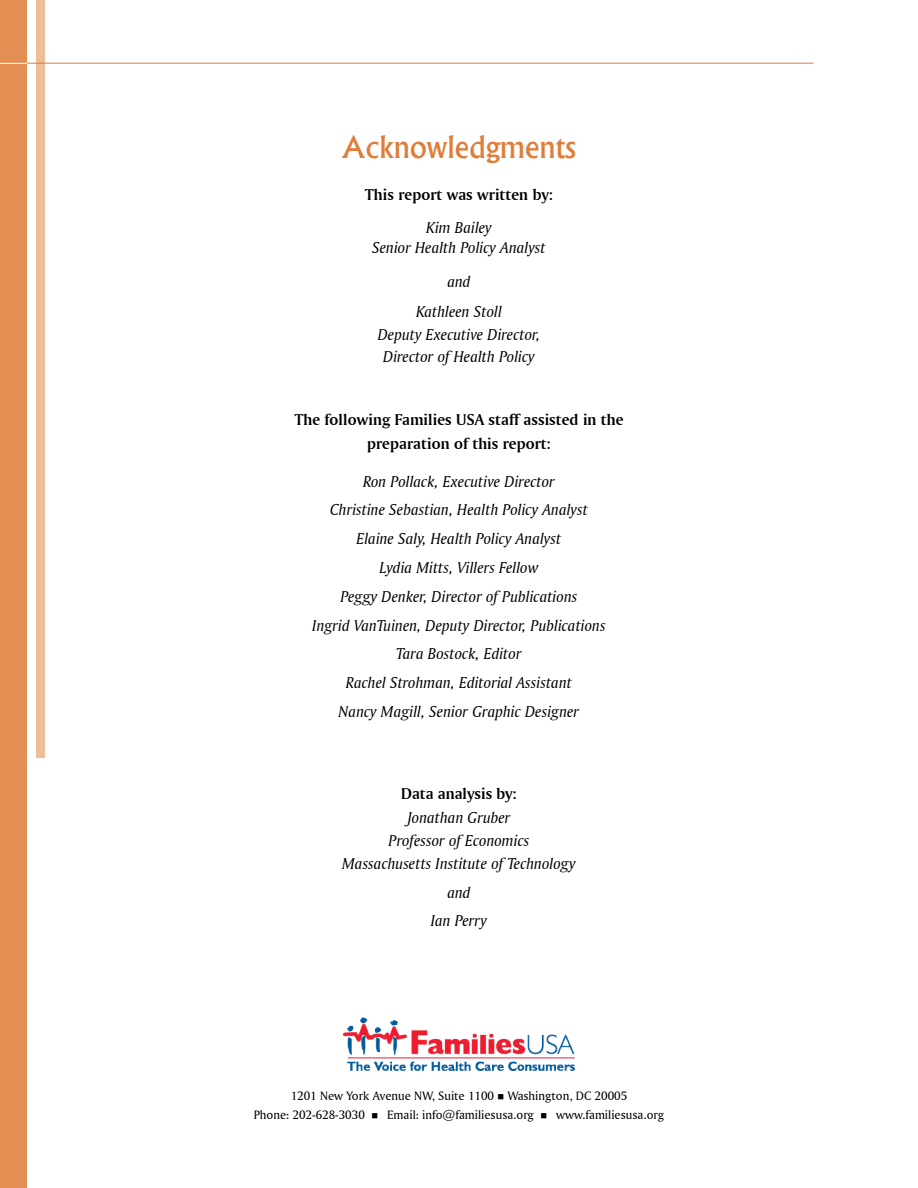
<style>
.page{position:relative;width:918px;height:1188px;background:#fff}
.page>*{position:absolute;margin:0;border:0;box-sizing:border-box;transform-origin:0 0}
.t1{font:500 30px "Albertus";color:#df7d39}
.t2{font:16.5px/28.8px "Amerigo BT Italic A";color:#000;text-align:center}
.t3{font:16.5px/24.3px "Amerigo BT Bold A";letter-spacing:.005em;color:#000;text-align:center}
.t4{font:12.75px/19.8px "Amerigo BT Roman A";color:#000;text-align:center}
</style>
<div class="page">
<div style="left:36px;top:0;width:9px;height:758px;background:#efbe99"></div>
<div style="left:0;top:0;width:27px;height:1188px;background:#e38e52"></div>
<svg style="left:0;top:63px;width:27px;height:1px"></svg>
<hr style="left:27px;top:63px;width:787px;height:1px;background:#df7d39">
<img style="left:344px;top:1017px;width:230px;height:54px">
<h1 class="t1" style="left:342px;top:128px;width:235px">Acknowledgments</h1>
<p class="t3" style="left:365px;top:182px;width:190px">This report was written by:</p>
<p class="t2" style="left:372px;top:218px;width:175px;line-height:19.8px">Kim Bailey<br>Senior Health Policy Analyst</p>
<p class="t2" style="left:416px;top:266px;width:87px;line-height:30.3px">and<br>Kathleen Stoll</p>
<p class="t2" style="left:378px;top:322px;width:164px;line-height:22.8px">Deputy Executive Director,<br>Director of Health Policy</p>
<p class="t3" style="left:294px;top:407px;width:331px">The following Families USA staff assisted in the preparation of this report:</p>
<p class="t2" style="left:312px;top:466px;width:295px">Ron Pollack, Executive Director<br>Christine Sebastian, Health Policy Analyst Elaine Saly, Health Policy Analyst<br>Lydia Mitts, Villers Fellow<br>Peggy Denker, Director of Publications<br>Ingrid VanTuinen, Deputy Director, Publications Tara Bostock, Editor<br>Rachel Strohman, Editorial Assistant<br>Nancy Magill, Senior Graphic Designer</p>
<p class="t3" style="left:401px;top:781px;width:117px">Data analysis by:</p>
<p class="t2" style="left:342px;top:806px;width:235px;line-height:22.8px">Jonathan Gruber<br>Professor of Economics<br>Massachusetts Institute of Technology</p>
<p class="t2" style="left:431px;top:877px;width:58px">and<br>Ian Perry</p>
<p class="t4" style="left:254px;top:1085px;width:412px">1201 New York Avenue NW, Suite 1100 ■ Washington, DC 20005<br>Phone: 202-628-3030 ■ Email: info@familiesusa.org ■ www.familiesusa.org</p>
</div>
